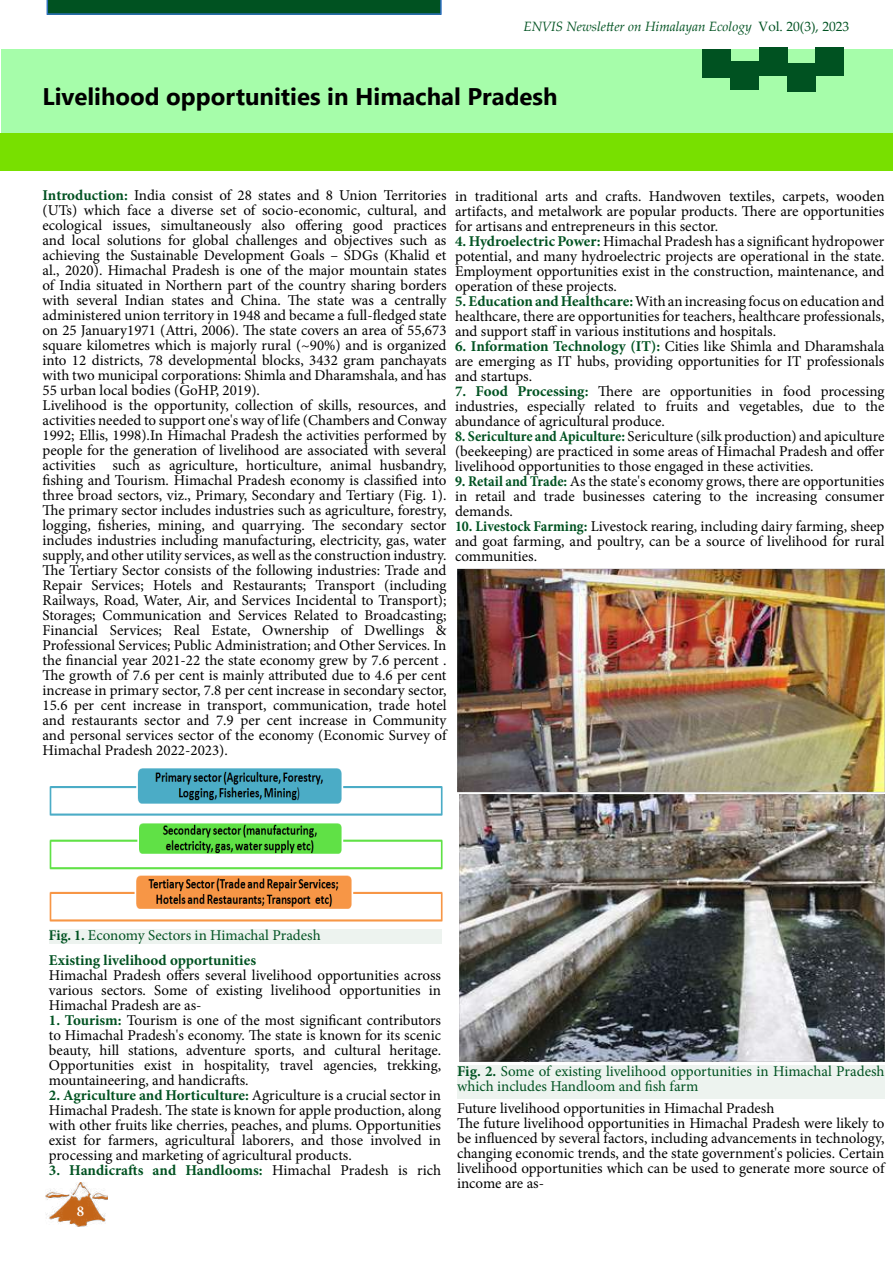
<style>
.page{position:relative;width:893px;height:1263px;background:#fff}
.page>*{position:absolute;margin:0;border:0;box-sizing:border-box;transform-origin:0 0}
.t1{font:700 24px "Segoe UI";color:#000}
.t2{font:15px/15px "Minion Pro";color:#000;text-align:justify}
.t3{font:15px/24.8px "Minion Pro";color:#005221}
.t4{font:700 15px "Minion Pro";color:#005221}
.t5{font:600 15px "Minion Pro";color:#fff}
.t6{font:italic 13.5px "Palatino Linotype";color:#005221}
.s1{font-style:normal}
.s2{font-weight:700;color:#005221}
.s3{font-weight:700;font-stretch:condensed;color:#005221}
.s4{font-weight:700;font-stretch:condensed}
.s5{font-weight:700}
.s6{font-weight:400;color:#000}
</style>
<div class="page">
<svg style="left:47px;top:0;width:395px;height:15px;background:#055531"></svg>
<div style="left:1px;top:49px;width:892px;height:85px;background:#a0fda4"></div>
<div style="left:0;top:133px;width:893px;height:38px;background:#78e000"></div>
<div style="left:702px;top:49px;width:29px;height:29px;background:#005221"></div>
<div style="left:730px;top:62px;width:29px;height:28px;background:#005221"></div>
<div style="left:759px;top:47px;width:28px;height:29px;background:#005221"></div>
<div style="left:787px;top:64px;width:29px;height:28px;background:#005221"></div>
<div style="left:816px;top:47px;width:28px;height:29px;background:#005221"></div>
<img style="left:45px;top:1183px;width:63px;height:44px">
<img style="left:49px;top:768px;width:394px;height:154px">
<div style="left:49px;top:929px;width:392px;height:15px;background:#edf3ef"></div>
<img style="left:457px;top:569px;width:427px;height:223px">
<img style="left:459px;top:794px;width:425px;height:268px">
<div style="left:457px;top:1065px;width:427px;height:33px;background:#edf3ef"></div>
<p class="t6" style="left:523px;top:17px;width:327px">ENVIS Newsletter on Himalayan Ecology <span class="s1">Vol. 20(3), 2023</span></p>
<h1 class="t1" style="left:43px;top:74px;width:517px">Livelihood opportunities in Himachal Pradesh</h1>
<p class="t2" style="left:43px;top:188px;width:405px;text-align:left"><span class="s2">Introduction:</span> India consist of 28 states and 8 Union Territories (UTs) which face a diverse set of socio-economic, cultural, and ecological issues, simultaneously also offering good practices and local solutions for global challenges and objectives such as achieving the Sustainable Development Goals – SDGs (Khalid et al., 2020). Himachal Pradesh is one of the major mountain states of India situated in Northern part of the country sharing borders with several Indian states and China. The state was a centrally administered union territory in 1948 and became a full-fledged state on 25 January1971 (Attri, 2006). The state covers an area of 55,673 square kilometres which is majorly rural (~90%) and is organized into 12 districts, 78 developmental blocks, 3432 gram panchayats with two municipal corporations: Shimla and Dharamshala, and has 55 urban local bodies (GoHP, 2019).<br>Livelihood is the opportunity, collection of skills, resources, and activities needed to support one's way of life (Chambers and Conway 1992; Ellis, 1998).In Himachal Pradesh the activities performed by people for the generation of livelihood are associated with several activities such as agriculture, horticulture, animal husbandry, fishing and Tourism. Himachal Pradesh economy is classified into three broad sectors, viz., Primary, Secondary and Tertiary (Fig. 1).<br>The primary sector includes industries such as agriculture, forestry, logging, fisheries, mining, and quarrying. The secondary sector includes industries including manufacturing, electricity, gas, water supply, and other utility services, as well as the construction industry.<br>The Tertiary Sector consists of the following industries: Trade and Repair Services; Hotels and Restaurants; Transport (including Railways, Road, Water, Air, and Services Incidental to Transport); Storages; Communication and Services Related to Broadcasting; Financial Services; Real Estate, Ownership of Dwellings &amp; Professional Services; Public Administration; and Other Services. In the financial year 2021-22 the state economy grew by 7.6 percent .<br>The growth of 7.6 per cent is mainly attributed due to 4.6 per cent increase in primary sector, 7.8 per cent increase in secondary sector, 15.6 per cent increase in transport, communication, trade hotel and restaurants sector and 7.9 per cent increase in Community and personal services sector of the economy (Economic Survey of Himachal Pradesh 2022-2023).</p>
<p class="t2" style="left:455px;top:189px;width:431px">in traditional arts and crafts. Handwoven textiles, carpets, wooden artifacts, and metalwork are popular products. There are opportunities for artisans and entrepreneurs in this sector.</p>
<p class="t2" style="left:455px;top:234px;width:431px"><span class="s2">4. Hydroelectric Power:</span> Himachal Pradesh has a significant hydropower potential, and many hydroelectric projects are operational in the state.<br>Employment opportunities exist in the construction, maintenance, and operation of these projects.</p>
<p class="t2" style="left:455px;top:294px;width:431px"><span class="s2">5. Education and Healthcare:</span> With an increasing focus on education and healthcare, there are opportunities for teachers, healthcare professionals, and support staff in various institutions and hospitals.</p>
<p class="t2" style="left:455px;top:339px;width:431px"><span class="s2">6. Information Technology (IT):</span> Cities like Shimla and Dharamshala are emerging as IT hubs, providing opportunities for IT professionals and startups.</p>
<p class="t2" style="left:455px;top:384px;width:431px"><span class="s2">7. Food Processing:</span> There are opportunities in food processing industries, especially related to fruits and vegetables, due to the abundance of agricultural produce.</p>
<p class="t2" style="left:455px;top:429px;width:431px"><span class="s3">8. Sericulture and Apiculture:</span> Sericulture (silk production) and apiculture (beekeeping) are practiced in some areas of Himachal Pradesh and offer livelihood opportunities to those engaged in these activities.</p>
<p class="t2" style="left:455px;top:474px;width:431px"><span class="s3">9. Retail and Trade:</span> As the state's economy grows, there are opportunities in retail and trade businesses catering to the increasing consumer demands.</p>
<p class="t2" style="left:455px;top:519px;width:431px"><span class="s3">10. Livestock Farming:</span> Livestock rearing, including dairy farming, sheep and goat farming, and poultry, can be a source of livelihood for rural communities.</p>
<p class="t3" style="left:49px;top:923px;width:273px"><span class="s4">Fig. 1.</span> Economy Sectors in Himachal Pradesh<br><span class="s5">Existing livelihood opportunities</span></p>
<p class="t2" style="left:49px;top:968px;width:394px">Himachal Pradesh offers several livelihood opportunities across various sectors. Some of existing livelihood opportunities in Himachal Pradesh are as-</p>
<p class="t2" style="left:49px;top:1013px;width:394px"><span class="s2">1. Tourism:</span> Tourism is one of the most significant contributors to Himachal Pradesh's economy. The state is known for its scenic beauty, hill stations, adventure sports, and cultural heritage.<br>Opportunities exist in hospitality, travel agencies, trekking, mountaineering, and handicrafts.</p>
<p class="t2" style="left:49px;top:1088px;width:394px"><span class="s2">2. Agriculture and Horticulture:</span> Agriculture is a crucial sector in Himachal Pradesh. The state is known for apple production, along with other fruits like cherries, peaches, and plums. Opportunities exist for farmers, agricultural laborers, and those involved in processing and marketing of agricultural products.</p>
<p class="t4" style="left:49px;top:1160px;width:394px">3. Handicrafts and Handlooms: <span class="s6">Himachal Pradesh is rich</span></p>
<p class="t5" style="left:56px;top:1198px;width:30px">5 8</p>
<p class="t3" style="left:457px;top:1064px;width:429px;line-height:15px"><span class="s5">Fig. 2.</span> Some of existing livelihood opportunities in Himachal Pradesh which includes Handloom and fish farm</p>
<p class="t2" style="left:457px;top:1101px;width:429px;text-align:left">Future livelihood opportunities in Himachal Pradesh<br>The future livelihood opportunities in Himachal Pradesh were likely to be influenced by several factors, including advancements in technology, changing economic trends, and the state government's policies. Certain livelihood opportunities which can be used to generate more source of income are as-</p>
</div>
